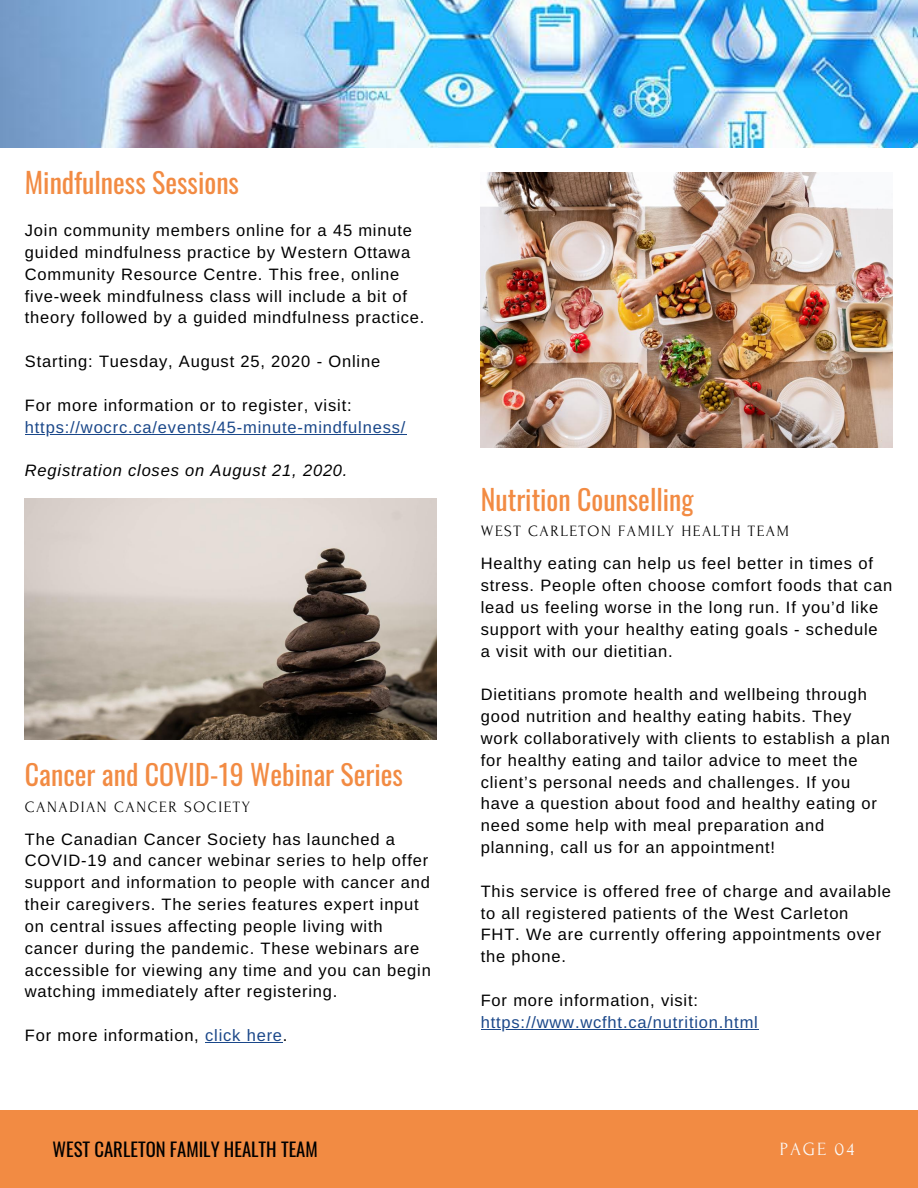
<style>
.page{position:relative;width:918px;height:1188px;background:#fff}
.page>*{position:absolute;margin:0;border:0;box-sizing:border-box;transform-origin:0 0}
.t1{font:27.9px "Oswald";color:#f28b43}
.t2{font:18.6px "Oswald";color:#000}
.t3{font:18.6px "Forum";letter-spacing:.1em;color:#fafafa}
.t4{font:16.5px/21.9px "Arimo";letter-spacing:.05em;color:#000}
.t5{font:16.5px "Arimo";letter-spacing:.05em;color:#1a4789}
.t6{font:italic 16.5px "Arimo";letter-spacing:.05em;color:#000}
.t7{font:15.75px "Forum";letter-spacing:.1em;color:#000}
.s1{color:#1a4789}
</style>
<div class="page">
<div style="left:0;top:1110px;width:918px;height:78px;background:#f28b43"></div>
<img style="left:0;top:0;width:917px;height:147px">
<img style="left:481px;top:173px;width:412px;height:274px">
<img style="left:25px;top:499px;width:412px;height:240px">
<hr style="left:481px;top:1029px;width:278px;height:1px;background:#1a4789">
<hr style="left:25px;top:434px;width:381px;height:1px;background:#1a4789">
<hr style="left:205px;top:1042px;width:78px;height:1px;background:#1a4789">
<h1 class="t1" style="left:25px;top:161px;width:216px">Mindfulness Sessions</h1>
<p class="t4" style="left:25px;top:219px;width:401px">Join community members online for a 45 minute guided mindfulness practice by Western Ottawa Community Resource Centre. This free, online five-week mindfulness class will include a bit of theory followed by a guided mindfulness practice.</p>
<p class="t4" style="left:25px;top:350px;width:357px">Starting: Tuesday, August 25, 2020 - Online</p>
<p class="t4" style="left:25px;top:394px;width:328px">For more information or to register, visit:</p>
<p class="t5" style="left:25px;top:418px;width:382px">https://wocrc.ca/events/45-minute-mindfulness/</p>
<p class="t6" style="left:25px;top:461px;width:324px">Registration closes on August 21, 2020.</p>
<h1 class="t1" style="left:25px;top:753px;width:380px">Cancer and COVID-19 Webinar Series</h1>
<p class="t7" style="left:25px;top:798px;width:227px">CANADIAN CANCER SOCIETY</p>
<p class="t4" style="left:25px;top:828px;width:408px">The Canadian Cancer Society has launched a COVID-19 and cancer webinar series to help offer support and information to people with cancer and their caregivers. The series features expert input on central issues affecting people living with cancer during the pandemic. These webinars are accessible for viewing any time and you can begin watching immediately after registering.</p>
<p class="t4" style="left:25px;top:1024px;width:264px">For more information, <span class="s1">click here</span>.</p>
<h1 class="t1" style="left:481px;top:477px;width:214px">Nutrition Counselling</h1>
<p class="t7" style="left:481px;top:523px;width:310px">WEST CARLETON FAMILY HEALTH TEAM</p>
<p class="t4" style="left:481px;top:553px;width:413px">Healthy eating can help us feel better in times of stress. People often choose comfort foods that can lead us feeling worse in the long run. If you’d like support with your healthy eating goals - schedule<br>a visit with our dietitian.</p>
<p class="t4" style="left:481px;top:684px;width:411px">Dietitians promote health and wellbeing through good nutrition and healthy eating habits. They work collaboratively with clients to establish a plan for healthy eating and tailor advice to meet the client’s personal needs and challenges. If you have a question about food and healthy eating or need some help with meal preparation and planning, call us for an appointment!</p>
<p class="t4" style="left:481px;top:880px;width:412px">This service is offered free of charge and available to all registered patients of the West Carleton FHT. We are currently offering appointments over the phone.</p>
<p class="t4" style="left:481px;top:989px;width:219px">For more information, visit:</p>
<p class="t5" style="left:481px;top:1013px;width:279px">https://www.wcfht.ca/nutrition.html</p>
<p class="t2" style="left:53px;top:1135px;width:267px">WEST CARLETON FAMILY HEALTH TEAM</p>
<p class="t3" style="left:780px;top:1139px;width:76px">PAGE 04</p>
</div>
